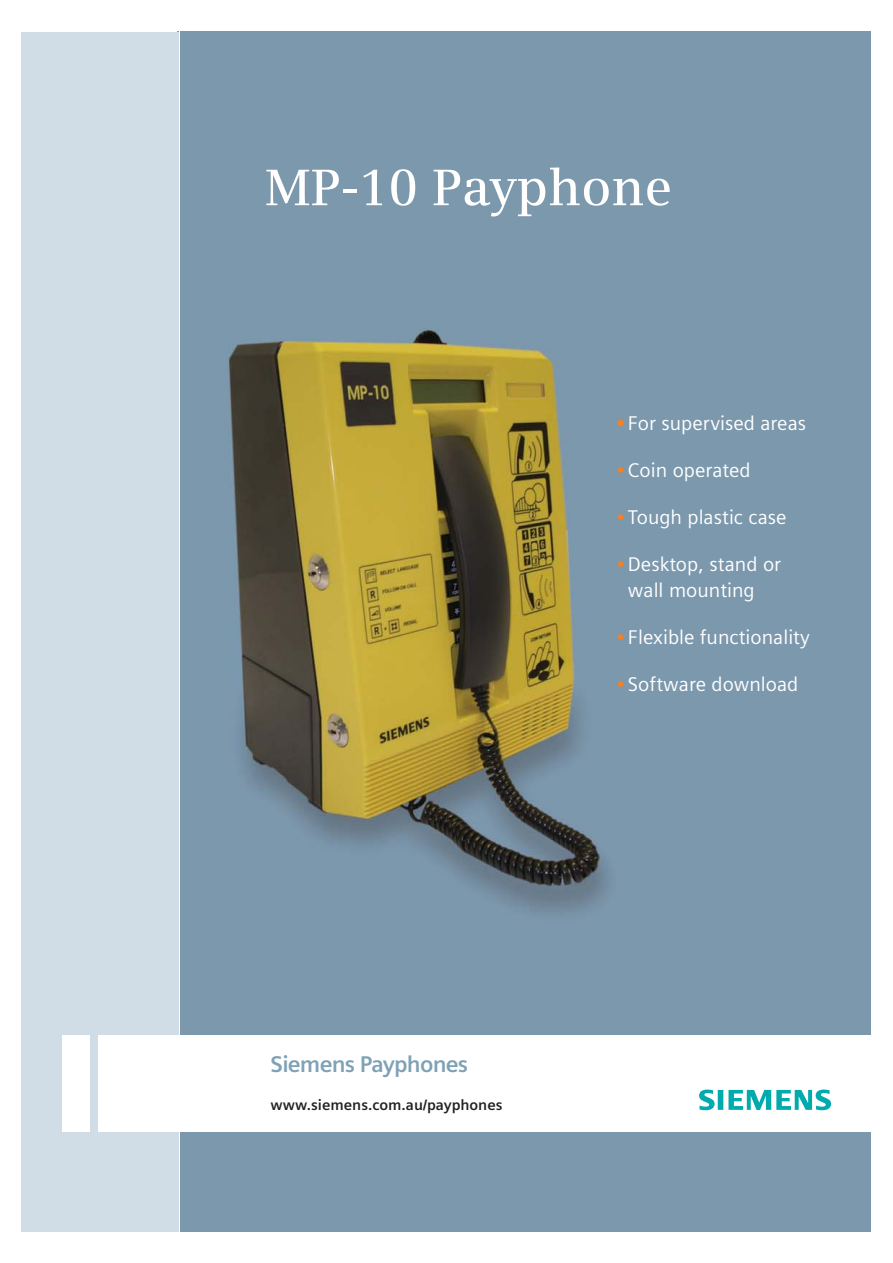
<style>
.page{position:relative;width:893px;height:1263px;background:#fff}
.page>*{position:absolute;margin:0;border:0;box-sizing:border-box;transform-origin:0 0}
.t1{font:600 51.3px "Siemens Serif";color:#fff}
.t2{font:700 22.65px "Siemens Sans";letter-spacing:-.035em;color:#7fa1b6}
.t3{font:19.8px/25.7px "Siemens Sans OSF";color:#fff}
.t4{font:700 14.85px "Siemens Sans";color:#231f20}
.s1{font-weight:700;color:#f58025}
.s2{color:#f58025}
</style>
<div class="page">
<img style="left:180px;top:32px;width:690px;height:1200px">
<div style="left:22px;top:32px;width:158px;height:1200px;background:#d0dce6"></div>
<div style="left:98px;top:1035px;width:772px;height:97px;background:#fff"></div>
<div style="left:62px;top:1035px;width:28px;height:97px;background:#fff"></div>
<svg style="left:699px;top:1090px;width:132px;height:20px"></svg>
<hr style="left:179px;top:32px;width:1px;height:1200px;background:#fff">
<h1 class="t1" style="left:265px;top:168px;width:409px">MP-10 Payphone</h1>
<p class="t3" style="left:615px;top:412px;width:192px"><span class="s1">•</span>For supervised areas</p>
<p class="t3" style="left:615px;top:459px;width:136px"><span class="s2">•</span>Coin operated</p>
<p class="t3" style="left:615px;top:506px;width:172px"><span class="s2">•</span>Tough plastic case</p>
<p class="t3" style="left:628px;top:553px;width:155px;text-indent:-12px"><span class="s2">•</span>Desktop, stand or wall mounting</p>
<p class="t3" style="left:615px;top:626px;width:195px"><span class="s2">•</span>Flexible functionality</p>
<p class="t3" style="left:615px;top:673px;width:184px"><span class="s2">•</span>Software download</p>
<p class="t2" style="left:270px;top:1056px;width:199px">Siemens Payphones</p>
<p class="t4" style="left:270px;top:1099px;width:233px">www.siemens.com.au/payphones</p>
</div>
